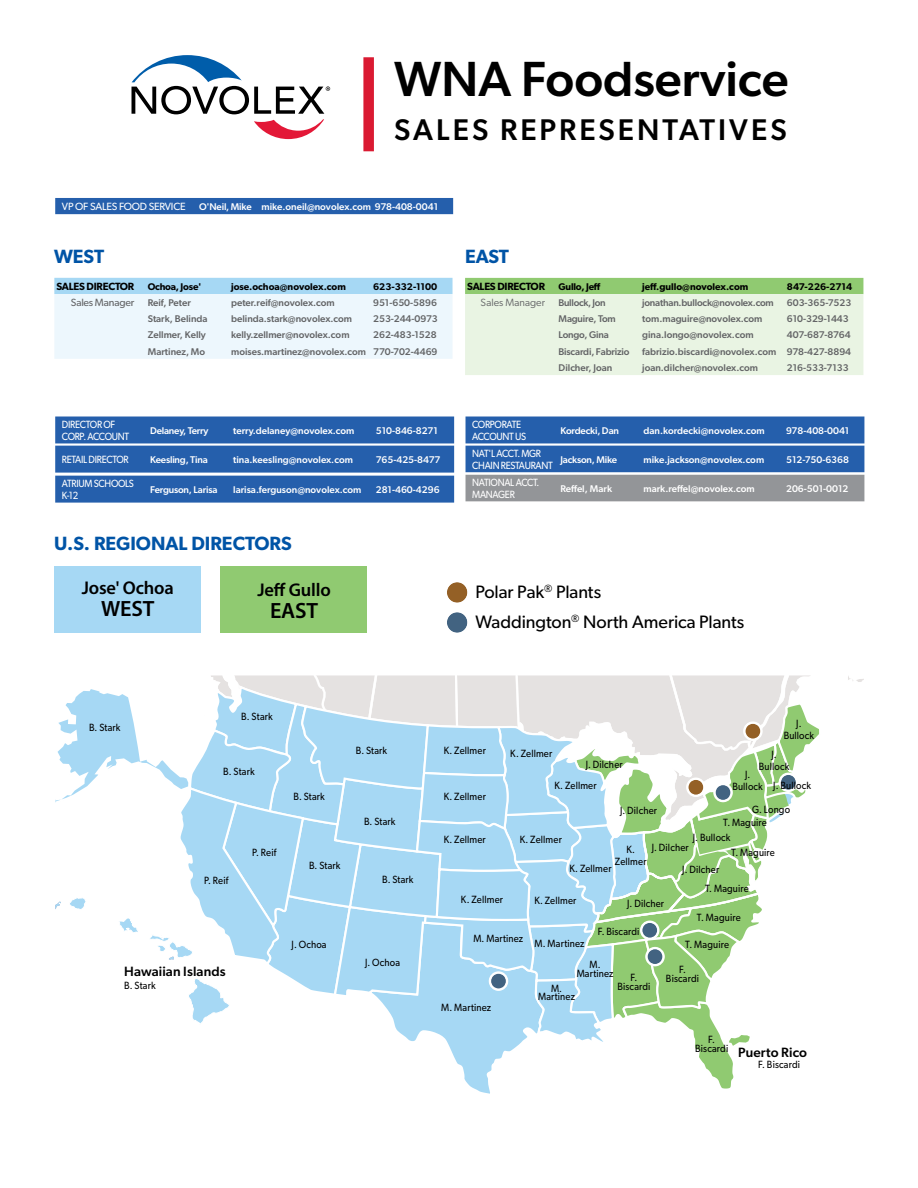
<style>
.page{position:relative;width:918px;height:1188px;background:#fff}
.page>*{position:absolute;margin:0;border:0;box-sizing:border-box;transform-origin:0 0}
.t1{font:500 49.5px "Gibson";color:#000}
.t2{font:500 30px "Gibson";letter-spacing:.1em;color:#000}
.t3{font:600 22.2px "Myriad Pro";letter-spacing:-.01em;color:#000}
.t4{font:600 19.2px "Gibson";color:#0054a6}
.t5{font:600 18.45px "Myriad Pro";letter-spacing:-.01em;color:#000}
.t6{font:18px/30px "Gibson";letter-spacing:-.005em;color:#000}
.t7{font:500 13.5px "Gibson";letter-spacing:.01em;color:#000}
.t8{font:10.5px/9px "Gibson";letter-spacing:.02em;color:#000;text-align:center;scale:.9 1}
.t9{font:10.5px/12px "Gibson";letter-spacing:-.03em;color:#fff;scale:.9 1}
.t10{font:600 10.5px "Gibson";letter-spacing:-.02em;color:#000}
.t11{font:10.5px "Gibson";letter-spacing:-.03em;color:#fff}
.t12{font:10.5px "Gibson";letter-spacing:-.02em;color:#636466}
.t13{font:10.5px "Gibson";color:#636466}
.t14{font:500 9.75px "Gibson";color:#636466}
.t15{font:500 9.75px "Gibson";color:#fff}
.t16{font:500 9.75px "Gibson";letter-spacing:-.02em;color:#636466}
.t17{font:600 9.75px "Gibson";color:#000}
.t18{font:500 9.75px "Gibson";letter-spacing:-.02em;color:#fff}
.t19{font:600 9.75px "Gibson";letter-spacing:-.02em;color:#000}
.t20{font:500 9.75px "Gibson";letter-spacing:-.03em;color:#636466}
</style>
<div class="page">
<div style="left:363px;top:57px;width:11px;height:94px;background:#da1a32"></div>
<svg style="left:132px;top:55px;width:198px;height:84px"></svg>
<div style="left:55px;top:567px;width:146px;height:66px;background:#a6d8f4"></div>
<div style="left:220px;top:567px;width:147px;height:66px;background:#90ca71"></div>
<svg style="left:54px;top:278px;width:399px;height:81px;background:#dff0fb"></svg>
<svg style="left:465px;top:278px;width:398px;height:97px;background:#daedd0"></svg>
<svg style="left:55px;top:675px;width:809px;height:419px"></svg>
<div style="left:55px;top:198px;width:398px;height:16px;background:#255fac"></div>
<svg style="left:55px;top:417px;width:399px;height:86px;background:#3369b1"></svg>
<svg style="left:466px;top:417px;width:398px;height:84px;background:#5378aa"></svg>
<svg style="left:447px;top:582px;width:21px;height:21px"></svg>
<svg style="left:447px;top:612px;width:21px;height:21px"></svg>
<h1 class="t1" style="left:394px;top:50px;width:396px">WNA Foodservice</h1>
<h2 class="t2" style="left:394px;top:112px;width:394px">SALES REPRESENTATIVES</h2>
<p class="t11" style="left:62px;top:200px;width:125px">VP OF SALES FOOD SERVICE</p>
<p class="t15" style="left:199px;top:201px;width:241px">O'Neil, Mike mike.oneil@novolex.com 978-408-0041</p>
<h3 class="t4" style="left:54px;top:244px;width:52px">WEST</h3>
<p class="t10" style="left:56px;top:280px;width:79px">SALES DIRECTOR</p>
<p class="t19" style="left:148px;top:281px;width:56px">Ochoa, Jose'</p>
<p class="t17" style="left:231px;top:281px;width:116px">jose.ochoa@novolex.com</p>
<p class="t17" style="left:373px;top:281px;width:66px">623-332-1100</p>
<p class="t12" style="left:71px;top:296px;width:65px">Sales Manager</p>
<p class="t14" style="left:148px;top:297px;width:45px">Reif, Peter</p>
<p class="t14" style="left:231px;top:297px;width:105px">peter.reif@novolex.com</p>
<p class="t14" style="left:373px;top:297px;width:65px">951-650-5896</p>
<p class="t14" style="left:148px;top:313px;width:61px">Stark, Belinda</p>
<p class="t14" style="left:231px;top:313px;width:122px">belinda.stark@novolex.com</p>
<p class="t14" style="left:373px;top:313px;width:66px">253-244-0973</p>
<p class="t14" style="left:148px;top:329px;width:60px">Zellmer, Kelly</p>
<p class="t14" style="left:231px;top:329px;width:120px">kelly.zellmer@novolex.com</p>
<p class="t14" style="left:373px;top:329px;width:65px">262-483-1528</p>
<p class="t14" style="left:148px;top:345px;width:59px">Martinez, Mo</p>
<p class="t14" style="left:231px;top:345px;width:208px">moises.martinez@novolex.com 770-702-4469</p>
<h3 class="t4" style="left:465px;top:244px;width:45px">EAST</h3>
<p class="t10" style="left:467px;top:280px;width:79px">SALES DIRECTOR</p>
<p class="t19" style="left:559px;top:281px;width:44px">Gullo, Jeff</p>
<p class="t17" style="left:642px;top:281px;width:108px">jeff.gullo@novolex.com</p>
<p class="t17" style="left:787px;top:281px;width:67px">847-226-2714</p>
<p class="t13" style="left:481px;top:296px;width:66px">Sales Manager</p>
<p class="t20" style="left:559px;top:297px;width:49px">Bullock, Jon</p>
<p class="t16" style="left:642px;top:297px;width:133px">jonathan.bullock@novolex.com</p>
<p class="t14" style="left:787px;top:297px;width:66px">603-365-7523</p>
<p class="t16" style="left:559px;top:313px;width:59px">Maguire, Tom</p>
<p class="t14" style="left:642px;top:313px;width:122px">tom.maguire@novolex.com</p>
<p class="t14" style="left:787px;top:313px;width:63px">610-329-1443</p>
<p class="t16" style="left:559px;top:329px;width:52px">Longo, Gina</p>
<p class="t14" style="left:642px;top:329px;width:113px">gina.longo@novolex.com</p>
<p class="t16" style="left:787px;top:329px;width:65px">407-687-8764</p>
<p class="t16" style="left:559px;top:345px;width:73px">Biscardi, Fabrizio</p>
<p class="t14" style="left:642px;top:345px;width:210px">fabrizio.biscardi@novolex.com 978-427-8894</p>
<p class="t14" style="left:559px;top:362px;width:55px">Dilcher, Joan</p>
<p class="t14" style="left:642px;top:362px;width:117px">joan.dilcher@novolex.com</p>
<p class="t14" style="left:787px;top:362px;width:63px">216-533-7133</p>
<p class="t9" style="left:62px;top:418px;width:76px">DIRECTOR OF<br>CORP. ACCOUNT</p>
<p class="t18" style="left:150px;top:425px;width:60px">Delaney, Terry</p>
<p class="t15" style="left:233px;top:425px;width:123px">terry.delaney@novolex.com</p>
<p class="t15" style="left:376px;top:425px;width:64px">510-846-8271</p>
<p class="t9" style="left:62px;top:478px;width:82px">ATRIUM SCHOOLS<br>K-12</p>
<p class="t18" style="left:150px;top:484px;width:69px">Ferguson, Larisa</p>
<p class="t15" style="left:233px;top:484px;width:130px">larisa.ferguson@novolex.com</p>
<p class="t15" style="left:376px;top:484px;width:65px">281-460-4296</p>
<p class="t9" style="left:472px;top:418px;width:62px">CORPORATE<br>ACCOUNT US</p>
<p class="t18" style="left:560px;top:425px;width:60px">Kordecki, Dan</p>
<p class="t15" style="left:644px;top:425px;width:123px">dan.kordecki@novolex.com</p>
<p class="t15" style="left:786px;top:425px;width:65px">978-408-0041</p>
<p class="t9" style="left:62px;top:454px;width:76px">RETAIL DIRECTOR</p>
<p class="t18" style="left:150px;top:454px;width:59px">Keesling, Tina</p>
<p class="t15" style="left:233px;top:454px;width:121px">tina.keesling@novolex.com</p>
<p class="t15" style="left:376px;top:454px;width:66px">765-425-8477</p>
<p class="t9" style="left:472px;top:447px;width:91px">NAT'L ACCT. MGR<br>CHAIN RESTAURANT</p>
<p class="t18" style="left:560px;top:454px;width:58px">Jackson, Mike</p>
<p class="t15" style="left:644px;top:454px;width:122px">mike.jackson@novolex.com</p>
<p class="t15" style="left:786px;top:454px;width:64px">512-750-6368</p>
<p class="t9" style="left:472px;top:476px;width:76px">NATIONAL ACCT.<br>MANAGER</p>
<p class="t15" style="left:560px;top:483px;width:53px">Reffel, Mark</p>
<p class="t15" style="left:644px;top:483px;width:113px">mark.reffel@novolex.com</p>
<p class="t15" style="left:786px;top:483px;width:64px">206-501-0012</p>
<h3 class="t4" style="left:54px;top:532px;width:239px">U.S. REGIONAL DIRECTORS</h3>
<h3 class="t5" style="left:82px;top:576px;width:94px">Jose' Ochoa</h3>
<h3 class="t3" style="left:101px;top:595px;width:55px">WEST</h3>
<h3 class="t5" style="left:257px;top:578px;width:75px">Jeff Gullo</h3>
<h3 class="t3" style="left:270px;top:596px;width:49px">EAST</h3>
<h3 class="t6" style="left:475px;top:577px;width:271px">Polar Pak<sup>®</sup> Plants<br>Waddington<sup>®</sup> North America Plants</h3>
<p class="t8" style="left:89px;top:723px;width:36px">B. Stark</p>
<p class="t8" style="left:241px;top:712px;width:36px">B. Stark</p>
<p class="t8" style="left:223px;top:767px;width:36px">B. Stark</p>
<p class="t8" style="left:204px;top:876px;width:28px">P. Reif</p>
<p class="t8" style="left:252px;top:848px;width:28px">P. Reif</p>
<p class="t8" style="left:293px;top:792px;width:36px">B. Stark</p>
<p class="t8" style="left:309px;top:861px;width:36px">B. Stark</p>
<p class="t8" style="left:356px;top:746px;width:36px">B. Stark</p>
<p class="t8" style="left:444px;top:746px;width:48px">K. Zellmer</p>
<p class="t8" style="left:444px;top:792px;width:48px">K. Zellmer</p>
<p class="t8" style="left:364px;top:817px;width:36px">B. Stark</p>
<p class="t8" style="left:382px;top:875px;width:36px">B. Stark</p>
<p class="t8" style="left:444px;top:835px;width:48px">K. Zellmer</p>
<p class="t8" style="left:784px;top:717px;width:35px;line-height:12px">J.<br>Bullock</p>
<p class="t8" style="left:759px;top:748px;width:35px;line-height:12px">J.<br>Bullock</p>
<p class="t8" style="left:510px;top:749px;width:48px">K. Zellmer</p>
<p class="t8" style="left:586px;top:759px;width:43px">J. Dilcher</p>
<p class="t8" style="left:620px;top:806px;width:43px">J. Dilcher</p>
<p class="t8" style="left:652px;top:843px;width:43px">J. Dilcher</p>
<p class="t8" style="left:732px;top:769px;width:35px;line-height:12px">J.<br>Bullock</p>
<p class="t8" style="left:555px;top:781px;width:48px">K. Zellmer</p>
<p class="t8" style="left:773px;top:781px;width:43px">J. Bullock</p>
<p class="t8" style="left:752px;top:805px;width:44px">G. Longo</p>
<p class="t8" style="left:723px;top:818px;width:50px">T. Maguire</p>
<p class="t8" style="left:693px;top:833px;width:43px">J. Bullock</p>
<p class="t8" style="left:520px;top:835px;width:48px">K. Zellmer</p>
<p class="t8" style="left:615px;top:843px;width:37px;line-height:12.6px">K.<br>Zellmer</p>
<p class="t8" style="left:731px;top:848px;width:50px">T. Maguire</p>
<p class="t8" style="left:570px;top:864px;width:48px">K. Zellmer</p>
<p class="t8" style="left:682px;top:865px;width:43px">J. Dilcher</p>
<p class="t8" style="left:705px;top:883px;width:50px">T. Maguire</p>
<p class="t8" style="left:461px;top:895px;width:48px">K. Zellmer</p>
<p class="t8" style="left:534px;top:895px;width:48px">K. Zellmer</p>
<p class="t8" style="left:627px;top:898px;width:43px">J. Dilcher</p>
<p class="t8" style="left:697px;top:912px;width:50px">T. Maguire</p>
<p class="t8" style="left:292px;top:940px;width:40px">J. Ochoa</p>
<p class="t8" style="left:473px;top:933px;width:57px">M. Martinez</p>
<p class="t8" style="left:535px;top:939px;width:57px">M. Martinez</p>
<p class="t8" style="left:598px;top:927px;width:48px">F. Biscardi</p>
<p class="t8" style="left:685px;top:940px;width:50px">T. Maguire</p>
<p class="t7" style="left:124px;top:963px;width:103px">Hawaiian Islands</p>
<p class="t8" style="left:124px;top:980px;width:36px">B. Stark</p>
<p class="t8" style="left:365px;top:958px;width:40px">J. Ochoa</p>
<p class="t8" style="left:577px;top:960px;width:43px">M.<br>Martinez</p>
<p class="t8" style="left:617px;top:973px;width:38px">F.<br>Biscardi</p>
<p class="t8" style="left:666px;top:965px;width:38px">F.<br>Biscardi</p>
<p class="t8" style="left:538px;top:983px;width:43px">M.<br>Martinez</p>
<p class="t8" style="left:441px;top:1002px;width:57px">M. Martinez</p>
<p class="t8" style="left:695px;top:1035px;width:38px">F.<br>Biscardi</p>
<p class="t7" style="left:738px;top:1044px;width:70px">Puerto Rico</p>
<p class="t8" style="left:758px;top:1059px;width:48px">F. Biscardi</p>
</div>
